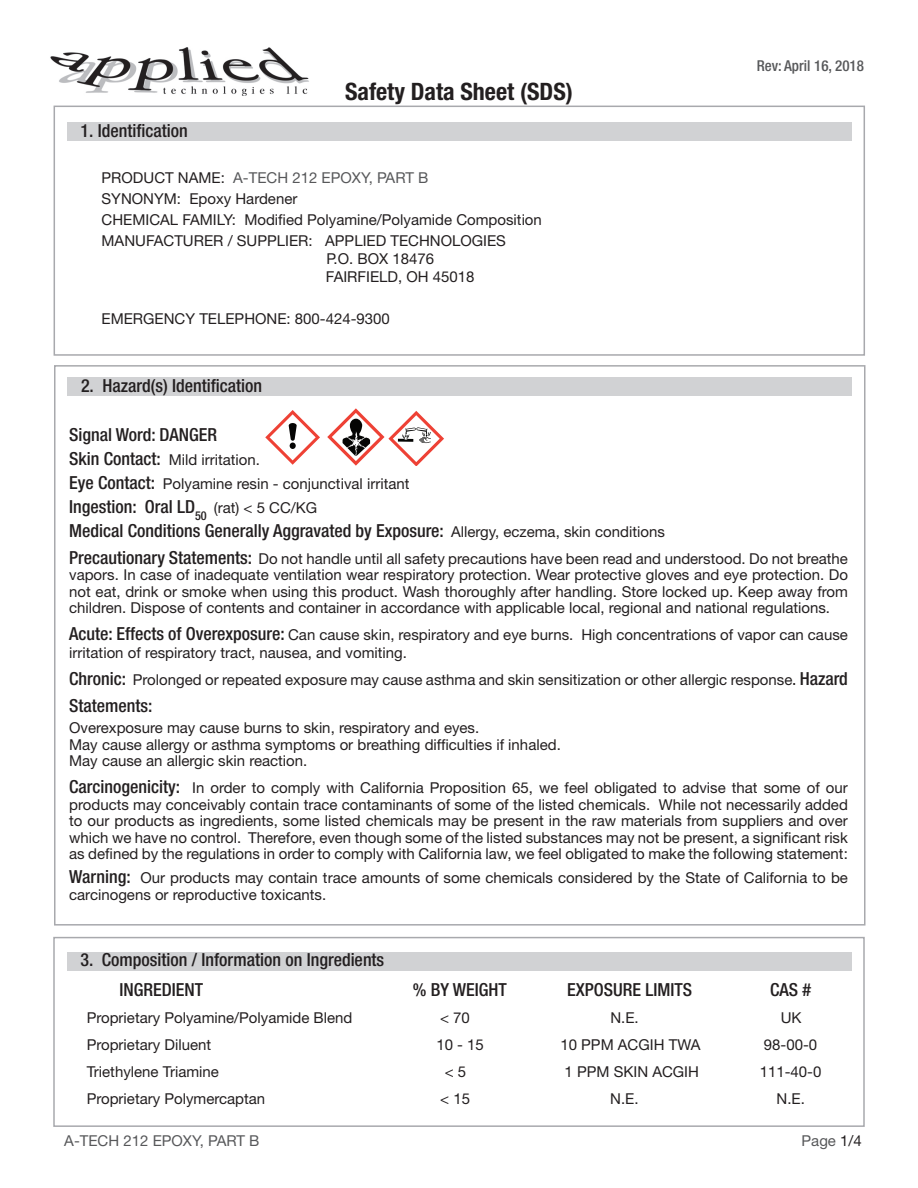
<style>
.page{position:relative;width:918px;height:1188px;background:#fff}
.page>*{position:absolute;margin:0;border:0;box-sizing:border-box;transform-origin:0 0}
.t1{font:700 condensed 24px "Helvetica Neue LT Std";color:#231f20}
.t2{font:500 condensed 18px "Helvetica Neue LT Std";color:#231f20}
.t3{font:15px/16.5px "Helvetica Neue LT Std";color:#231f20;text-align:justify}
.t4{font:15px "Helvetica Neue LT Std";color:#57585a}
.t5{font:500 condensed 15px "Helvetica Neue LT Std";color:#57585a}
.s1{color:#231f20}
.s2{font-weight:500;font-stretch:condensed;font-size:18px}
.s3{font-weight:400;font-stretch:normal;font-size:15px}
.s4{font-weight:500;font-stretch:condensed}
</style>
<div class="page">
<img style="left:50px;top:47px;width:259px;height:49px">
<div style="left:54px;top:106px;width:811px;height:250px;border:2px solid #a8a9ad"></div>
<div style="left:67px;top:123px;width:784px;height:18px;background:#d1d2d4"></div>
<div style="left:53px;top:937px;width:812px;height:190px;border:2px solid #a8a9ad"></div>
<div style="left:67px;top:952px;width:784px;height:18px;background:#d1d2d4"></div>
<div style="left:68px;top:378px;width:784px;height:18px;background:#d1d2d4"></div>
<svg style="left:265px;top:410px;width:55px;height:55px"></svg>
<svg style="left:327px;top:408px;width:117px;height:58px"></svg>
<p class="t2" style="left:81px;top:120px;width:109px">1. Identification</p>
<h1 class="t1" style="left:345px;top:77px;width:229px">Safety Data Sheet (SDS)</h1>
<p class="t4" style="left:102px;top:168px;width:328px"><span class="s1">PRODUCT NAME:</span> A-TECH 212 EPOXY, PART B</p>
<p class="t3" style="left:102px;top:190px;width:197px">SYNONYM: Epoxy Hardener</p>
<p class="t3" style="left:102px;top:211px;width:442px">CHEMICAL FAMILY: Modified Polyamine/Polyamide Composition</p>
<p class="t3" style="left:102px;top:232px;width:406px">MANUFACTURER / SUPPLIER: APPLIED TECHNOLOGIES</p>
<p class="t3" style="left:327px;top:250px;width:109px">P.O. BOX 18476</p>
<p class="t3" style="left:326px;top:268px;width:150px">FAIRFIELD, OH 45018</p>
<p class="t3" style="left:102px;top:310px;width:290px">EMERGENCY TELEPHONE: 800-424-9300</p>
<p class="t5" style="left:757px;top:56px;width:109px">Rev: April 16, 2018</p>
<p class="t2" style="left:81px;top:375px;width:183px">2. Hazard(s) Identification</p>
<p class="t2" style="left:69px;top:424px;width:149px">Signal Word: DANGER</p>
<p class="t3" style="left:69px;top:451px;width:192px"><span class="s2">Skin Contact:</span> Mild irritation.</p>
<p class="t3" style="left:69px;top:475px;width:342px"><span class="s2">Eye Contact:</span> Polyamine resin - conjunctival irritant</p>
<p class="t2" style="left:69px;top:496px;width:139px">Ingestion: Oral LD<sub>50</sub></p>
<p class="t3" style="left:214px;top:499px;width:105px">(rat) &lt; 5 CC/KG</p>
<p class="t2" style="left:69px;top:520px;width:597px">Medical Conditions Generally Aggravated by Exposure: <span class="s3">Allergy, eczema, skin conditions</span></p>
<p class="t3" style="left:69px;top:550px;width:780px"><span class="s2">Precautionary Statements:</span> Do not handle until all safety precautions have been read and understood. Do not breathe vapors. In case of inadequate ventilation wear respiratory protection. Wear protective gloves and eye protection. Do not eat, drink or smoke when using this product. Wash thoroughly after handling. Store locked up. Keep away from children. Dispose of contents and container in accordance with applicable local, regional and national regulations.</p>
<p class="t3" style="left:69px;top:626px;width:780px;line-height:18px"><span class="s2">Acute: Effects of Overexposure:</span> Can cause skin, respiratory and eye burns. High concentrations of vapor can cause irritation of respiratory tract, nausea, and vomiting.</p>
<p class="t3" style="left:69px;top:672px;width:780px"><span class="s2">Chronic:</span> Prolonged or repeated exposure may cause asthma and skin sensitization or other allergic response<span class="s4">.</span> <span class="s2">Hazard</span></p>
<p class="t2" style="left:69px;top:695px;width:85px">Statements:</p>
<p class="t3" style="left:69px;top:720px;width:412px">Overexposure may cause burns to skin, respiratory and eyes.</p>
<p class="t3" style="left:69px;top:736px;width:493px">May cause allergy or asthma symptoms or breathing difficulties if inhaled.</p>
<p class="t3" style="left:69px;top:753px;width:240px">May cause an allergic skin reaction.</p>
<p class="t3" style="left:69px;top:780px;width:780px"><span class="s2">Carcinogenicity:</span> In order to comply with California Proposition 65, we feel obligated to advise that some of our products may conceivably contain trace contaminants of some of the listed chemicals. While not necessarily added to our products as ingredients, some listed chemicals may be present in the raw materials from suppliers and over which we have no control. Therefore, even though some of the listed substances may not be present, a significant risk as defined by the regulations in order to comply with California law, we feel obligated to make the following statement:</p>
<p class="t3" style="left:69px;top:870px;width:780px"><span class="s2">Warning:</span> Our products may contain trace amounts of some chemicals considered by the State of California to be carcinogens or reproductive toxicants.</p>
<p class="t2" style="left:80px;top:949px;width:305px">3. Composition / Information on Ingredients</p>
<p class="t2" style="left:119px;top:979px;width:85px">INGREDIENT</p>
<p class="t2" style="left:413px;top:979px;width:95px">% BY WEIGHT</p>
<p class="t2" style="left:567px;top:979px;width:126px">EXPOSURE LIMITS</p>
<p class="t2" style="left:770px;top:979px;width:42px">CAS #</p>
<p class="t3" style="left:87px;top:1010px;width:267px">Proprietary Polyamine/Polyamide Blend</p>
<p class="t3" style="left:440px;top:1010px;width:31px">&lt; 70</p>
<p class="t3" style="left:610px;top:1010px;width:30px">N.E.</p>
<p class="t3" style="left:781px;top:1010px;width:22px">UK</p>
<p class="t3" style="left:87px;top:1037px;width:126px">Proprietary Diluent</p>
<p class="t3" style="left:436px;top:1037px;width:49px">10 - 15</p>
<p class="t3" style="left:560px;top:1037px;width:142px">10 PPM ACGIH TWA</p>
<p class="t3" style="left:764px;top:1037px;width:55px">98-00-0</p>
<p class="t3" style="left:87px;top:1064px;width:134px">Triethylene Triamine</p>
<p class="t3" style="left:445px;top:1064px;width:23px">&lt; 5</p>
<p class="t3" style="left:565px;top:1064px;width:136px">1 PPM SKIN ACGIH</p>
<p class="t3" style="left:760px;top:1064px;width:63px">111-40-0</p>
<p class="t3" style="left:87px;top:1091px;width:180px">Proprietary Polymercaptan</p>
<p class="t3" style="left:440px;top:1091px;width:31px">&lt; 15</p>
<p class="t3" style="left:610px;top:1091px;width:30px">N.E.</p>
<p class="t3" style="left:777px;top:1091px;width:30px">N.E.</p>
<p class="t4" style="left:64px;top:1132px;width:197px">A-TECH 212 EPOXY, PART B</p>
<p class="t4" style="left:802px;top:1132px;width:62px">Page <span class="s1">1/4</span></p>
</div>
